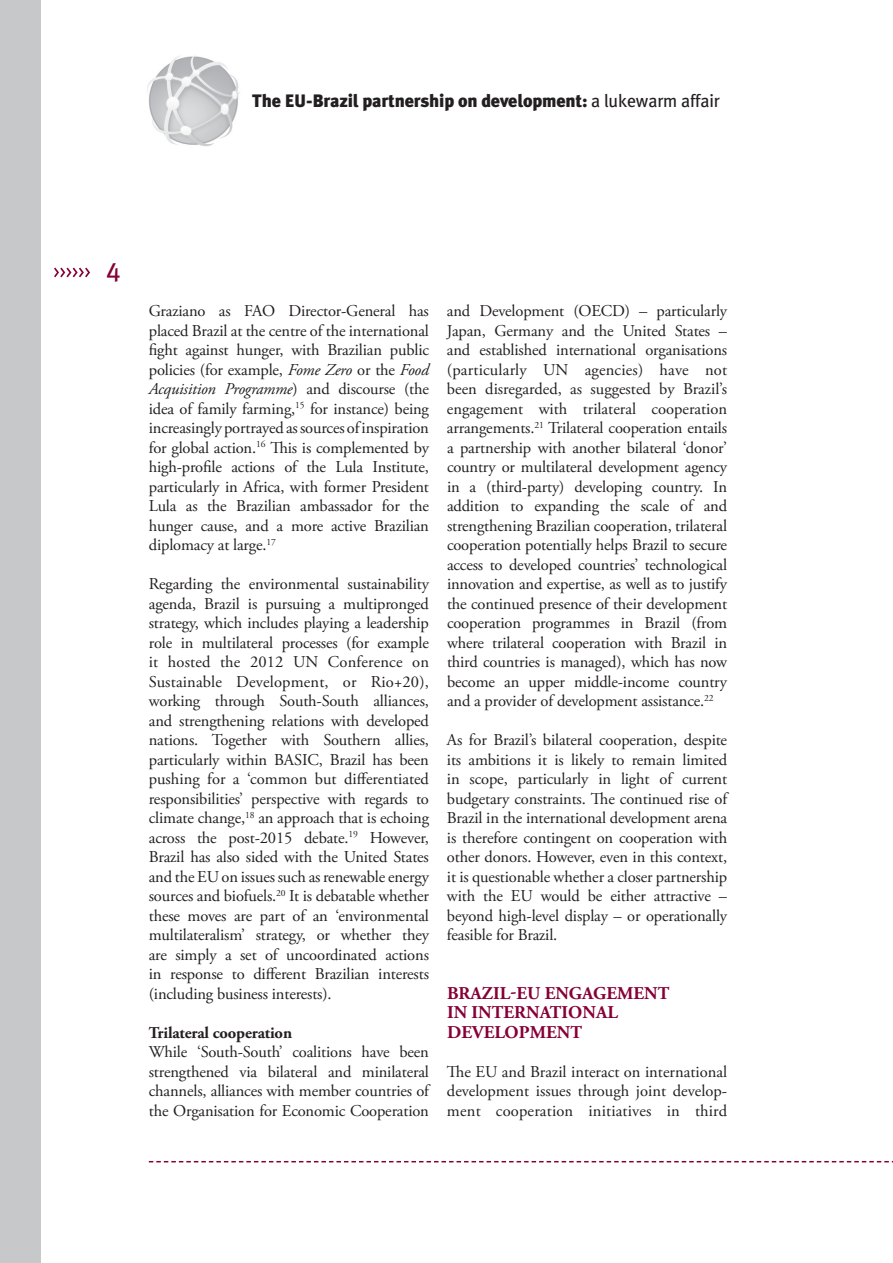
<style>
.page{position:relative;width:893px;height:1263px;background:#fff}
.page>*{position:absolute;margin:0;border:0;box-sizing:border-box;transform-origin:0 0}
.t1{font:27px "Meta Plus Book Caps";color:#860037}
.t2{font:900 18px "Meta Plus";letter-spacing:-.01em;color:#231f20}
.t3{font:700 18px/19.5px "Adobe Garamond Pro";letter-spacing:.005em;color:#860037}
.t4{font:16.5px/19.5px "Adobe Garamond Pro";letter-spacing:-.01em;color:#231f20;text-align:justify}
.t5{font:700 16.5px "Adobe Garamond Pro";letter-spacing:-.01em;color:#231f20}
.s1{font-weight:400}
.s2{font-style:italic}
</style>
<div class="page">
<svg style="left:149px;top:1161px;width:744px;height:1px"></svg>
<svg style="left:54px;top:268px;width:36px;height:9px"></svg>
<img style="left:147px;top:56px;width:93px;height:91px">
<div style="left:0;top:0;width:40px;height:1263px;background:#c7c8ca"></div>
<p class="t2" style="left:252px;top:90px;width:469px">The EU-Brazil partnership on development: <span class="s1">a lukewarm affair</span></p>
<h1 class="t1" style="left:106px;top:256px;width:16px">4</h1>
<p class="t4" style="left:149px;top:302px;width:282px">Graziano as FAO Director-General has placed Brazil at the centre of the international fight against hunger, with Brazilian public policies (for example, <span class="s2">Fome Zero</span> or the <span class="s2">Food Acquisition Programme</span>) and discourse (the idea of family farming,<sup>15</sup> for instance) being increasingly portrayed as sources of inspiration for global action.<sup>16</sup> This is complemented by high-profile actions of the Lula Institute, particularly in Africa, with former President Lula as the Brazilian ambassador for the hunger cause, and a more active Brazilian diplomacy at large.<sup>17</sup></p>
<p class="t4" style="left:149px;top:575px;width:282px">Regarding the environmental sustainability agenda, Brazil is pursuing a multipronged strategy, which includes playing a leadership role in multilateral processes (for example it hosted the 2012 UN Conference on Sustainable Development, or Rio+20), working through South-South alliances, and strengthening relations with developed nations. Together with Southern allies, particularly within BASIC, Brazil has been pushing for a ‘common but differentiated responsibilities’ perspective with regards to climate change,<sup>18</sup> an approach that is echoing across the post-2015 debate.<sup>19</sup> However, Brazil has also sided with the United States and the EU on issues such as renewable energy sources and biofuels.<sup>20</sup> It is debatable whether these moves are part of an ‘environmental multilateralism’ strategy, or whether they are simply a set of uncoordinated actions in response to different Brazilian interests (including business interests).</p>
<p class="t5" style="left:149px;top:1023px;width:145px">TRILATERAL COOPERATION</p>
<p class="t4" style="left:149px;top:1043px;width:282px">While ‘South-South’ coalitions have been strengthened via bilateral and minilateral channels, alliances with member countries of the Organisation for Economic Cooperation</p>
<p class="t4" style="left:447px;top:302px;width:282px">and Development (OECD) – particularly Japan, Germany and the United States – and established international organisations (particularly UN agencies) have not been disregarded, as suggested by Brazil’s engagement with trilateral cooperation arrangements.<sup>21</sup> Trilateral cooperation entails a partnership with another bilateral ‘donor’ country or multilateral development agency in a (third-party) developing country. In addition to expanding the scale of and strengthening Brazilian cooperation, trilateral cooperation potentially helps Brazil to secure access to developed countries’ technological innovation and expertise, as well as to justify the continued presence of their development cooperation programmes in Brazil (from where trilateral cooperation with Brazil in third countries is managed), which has now become an upper middle-income country and a provider of development assistance.<sup>22</sup></p>
<p class="t4" style="left:447px;top:731px;width:282px">As for Brazil’s bilateral cooperation, despite its ambitions it is likely to remain limited in scope, particularly in light of current budgetary constraints. The continued rise of Brazil in the international development arena is therefore contingent on cooperation with other donors. However, even in this context, it is questionable whether a closer partnership with the EU would be either attractive – beyond high-level display – or operationally feasible for Brazil.</p>
<p class="t3" style="left:447px;top:984px;width:218px">BRAZIL-EU ENGAGEMENT<br>IN INTERNATIONAL<br>DEVELOPMENT</p>
<p class="t4" style="left:447px;top:1062px;width:282px">The EU and Brazil interact on international development issues through joint develop&shy;ment cooperation initiatives in third</p>
</div>
